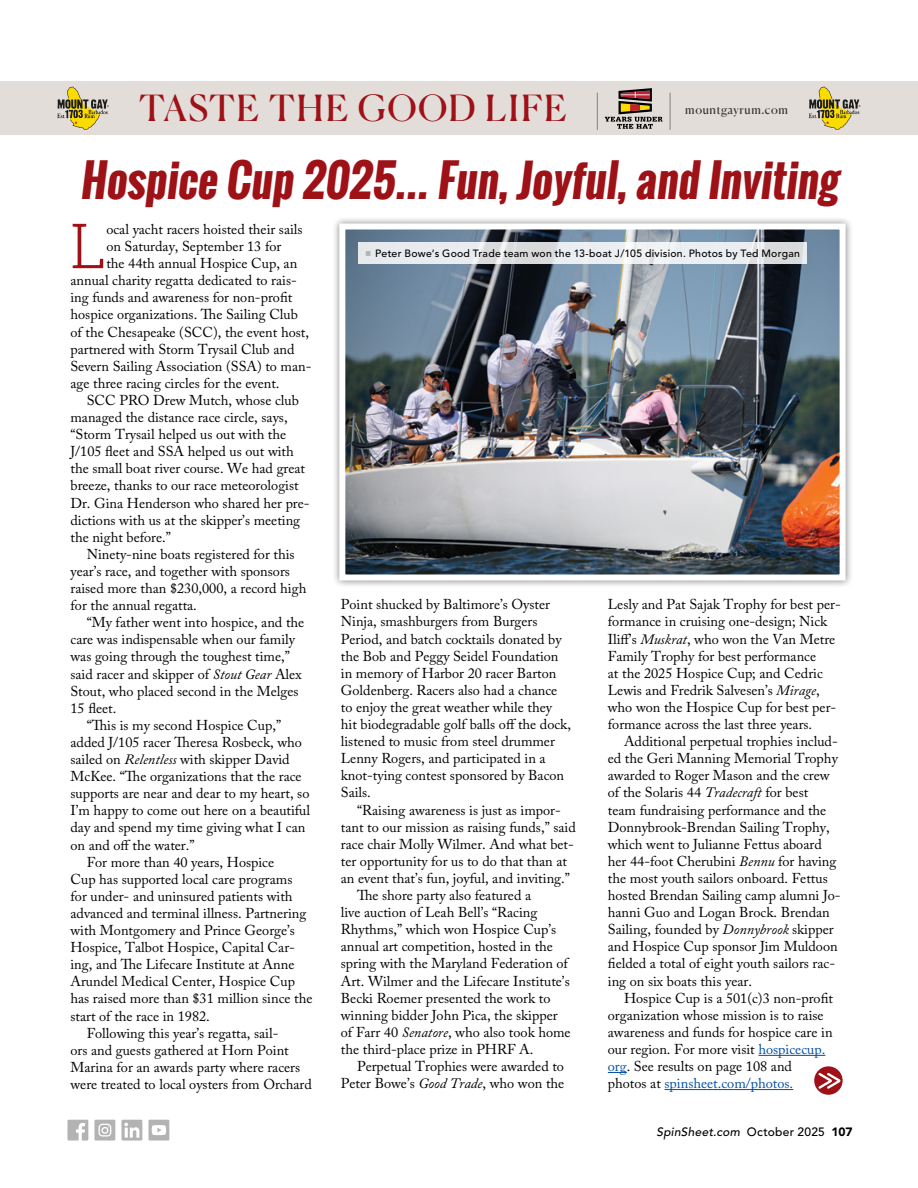
<style>
.page{position:relative;width:918px;height:1188px;background:#fff}
.page>*{position:absolute;margin:0;border:0;box-sizing:border-box;transform-origin:0 0}
.t1{font:300 62.4px "Roboto Slab";color:#9e1117}
.t2{font:700 43.5px "Oswald";color:#9e1117}
.t3{font:36px "Canela";letter-spacing:.045em;color:#9e1117}
.t4{font:14.25px/17.1px "Adobe Caslon Pro";color:#000}
.t5{font:italic 500 12px "Avenir";letter-spacing:.02em;color:#000}
.t6{font:12px "Canela";letter-spacing:.045em;color:#353432}
.t7{font:500 10.5px "Avenir";letter-spacing:.025em;color:#000}
.s1{font-style:italic}
.s2{color:#034ea2}
.s3{font-style:normal}
.s4{font-weight:900;font-style:normal}
</style>
<div class="page">
<svg style="left:94px;top:1120px;width:21px;height:21px"></svg>
<svg style="left:67px;top:1120px;width:21px;height:21px"></svg>
<svg style="left:122px;top:1120px;width:20px;height:21px"></svg>
<svg style="left:149px;top:1120px;width:20px;height:21px"></svg>
<div style="left:0;top:81px;width:918px;height:54px;background:#e2ddd9"></div>
<svg style="left:809px;top:87px;width:52px;height:43px"></svg>
<svg style="left:57px;top:87px;width:52px;height:43px"></svg>
<svg style="left:605px;top:88px;width:58px;height:41px"></svg>
<hr style="left:597px;top:93px;width:1px;height:37px;background:#84807e">
<hr style="left:670px;top:93px;width:1px;height:37px;background:#84807e">
<hr style="left:758px;top:1055px;width:67px;height:1px;background:#034ea2">
<svg style="left:608px;top:1072px;width:19px;height:1px"></svg>
<hr style="left:665px;top:1089px;width:128px;height:1px;background:#034ea2">
<div style="left:332px;top:216px;width:521px;height:372px;background:#000;opacity:.48"></div>
<img style="left:346px;top:230px;width:493px;height:343px">
<div style="left:339px;top:223px;width:507px;height:357px;border:6px solid #fff"></div>
<svg style="left:814px;top:1066px;width:29px;height:29px"></svg>
<svg style="left:816px;top:1071px;width:26px;height:20px"></svg>
<svg style="left:358px;top:242px;width:449px;height:22px;background:#e6e9ec"></svg>
<svg style="left:366px;top:251px;width:5px;height:5px"></svg>
<h3 class="t3" style="left:139px;top:80px;width:429px">TASTE THE GOOD LIFE</h3>
<p class="t6" style="left:685px;top:101px;width:104px">mountgayrum.com</p>
<h2 class="t2" style="left:80px;top:147px;width:768px">Hospice Cup 2025… Fun,Joyful,and Inviting</h2>
<h1 class="t1" style="left:70px;top:203px;width:37px">L</h1>
<p class="t4" style="left:106px;top:221px;width:198px">ocal yacht racers hoisted their sails</p>
<p class="t4" style="left:106px;top:238px;width:177px">on Saturday, September 13 for</p>
<p class="t4" style="left:106px;top:255px;width:192px">the 44th annual Hospice Cup, an</p>
<p class="t4" style="left:70px;top:272px;width:228px">annual charity regatta dedicated to rais-</p>
<p class="t4" style="left:70px;top:289px;width:223px">ing funds and awareness for non-pro!t</p>
<p class="t4" style="left:70px;top:306px;width:229px">hospice organizations. "e Sailing Club</p>
<p class="t4" style="left:70px;top:323px;width:240px">of the Chesapeake (SCC), the event host,</p>
<p class="t4" style="left:70px;top:340px;width:225px">partnered with Storm Trysail Club and</p>
<p class="t4" style="left:70px;top:357px;width:243px">Severn Sailing Association (SSA) to man-</p>
<p class="t4" style="left:70px;top:374px;width:211px">age three racing circles for the event.</p>
<p class="t4" style="left:87px;top:392px;width:214px">SCC PRO Drew Mutch, whose club</p>
<p class="t4" style="left:70px;top:409px;width:219px">managed the distance race circle, says,</p>
<p class="t4" style="left:70px;top:426px;width:217px">“Storm Trysail helped us out with the</p>
<p class="t4" style="left:70px;top:443px;width:225px">J/105 #eet and SSA helped us out with</p>
<p class="t4" style="left:70px;top:460px;width:236px">the small boat river course. We had great</p>
<p class="t4" style="left:70px;top:477px;width:230px">breeze, thanks to our race meteorologist</p>
<p class="t4" style="left:70px;top:494px;width:241px">Dr. Gina Henderson who shared her pre-</p>
<p class="t4" style="left:70px;top:511px;width:231px">dictions with us at the skipper’s meeting</p>
<p class="t4" style="left:70px;top:528px;width:102px">the night before.”</p>
<p class="t4" style="left:87px;top:545px;width:209px">Ninety-nine boats registered for this</p>
<p class="t4" style="left:70px;top:563px;width:221px">year’s race, and together with sponsors</p>
<p class="t4" style="left:70px;top:580px;width:237px">raised more than $230,000, a record high</p>
<p class="t4" style="left:70px;top:597px;width:128px">for the annual regatta.</p>
<p class="t4" style="left:87px;top:614px;width:219px">“My father went into hospice, and the</p>
<p class="t4" style="left:70px;top:631px;width:226px">care was indispensable when our family</p>
<p class="t4" style="left:70px;top:648px;width:221px">was going through the toughest time,”</p>
<p class="t4" style="left:70px;top:665px;width:233px">said racer and skipper of <span class="s1">Stout Gear</span> Alex</p>
<p class="t4" style="left:70px;top:682px;width:230px">Stout, who placed second in the Melges</p>
<p class="t4" style="left:70px;top:699px;width:47px">15 #eet.</p>
<p class="t4" style="left:87px;top:716px;width:196px">“"is is my second Hospice Cup,”</p>
<p class="t4" style="left:70px;top:734px;width:233px">added J/105 racer "eresa Rosbeck, who</p>
<p class="t4" style="left:70px;top:751px;width:221px">sailed on <span class="s1">Relentless</span> with skipper David</p>
<p class="t4" style="left:70px;top:768px;width:233px">McKee. “"e organizations that the race</p>
<p class="t4" style="left:70px;top:785px;width:240px">supports are near and dear to my heart, so</p>
<p class="t4" style="left:70px;top:802px;width:241px">I’m happy to come out here on a beautiful</p>
<p class="t4" style="left:70px;top:819px;width:236px">day and spend my time giving what I can</p>
<p class="t4" style="left:70px;top:836px;width:126px">on and o$ the water.”</p>
<p class="t4" style="left:87px;top:853px;width:189px">For more than 40 years, Hospice</p>
<p class="t4" style="left:70px;top:870px;width:223px">Cup has supported local care programs</p>
<p class="t4" style="left:70px;top:887px;width:224px">for under- and uninsured patients with</p>
<p class="t4" style="left:70px;top:905px;width:237px">advanced and terminal illness. Partnering</p>
<p class="t4" style="left:70px;top:922px;width:226px">with Montgomery and Prince George’s</p>
<p class="t4" style="left:70px;top:939px;width:226px">Hospice, Talbot Hospice, Capital Car-</p>
<p class="t4" style="left:70px;top:956px;width:225px">ing, and "e Lifecare Institute at Anne</p>
<p class="t4" style="left:70px;top:973px;width:226px">Arundel Medical Center, Hospice Cup</p>
<p class="t4" style="left:70px;top:990px;width:244px">has raised more than $31 million since the</p>
<p class="t4" style="left:70px;top:1007px;width:141px">start of the race in 1982.</p>
<p class="t4" style="left:87px;top:1024px;width:193px">Following this year’s regatta, sail-</p>
<p class="t4" style="left:70px;top:1041px;width:220px">ors and guests gathered at Horn Point</p>
<p class="t4" style="left:70px;top:1058px;width:231px">Marina for an awards party where racers</p>
<p class="t4" style="left:70px;top:1076px;width:243px">were treated to local oysters from Orchard</p>
<p class="t7" style="left:375px;top:248px;width:426px">Peter Bowe’s Good Trade team won the 13-boat J/105 division. Photos by Ted Morgan</p>
<p class="t4" style="left:341px;top:596px;width:232px">Point shucked by Baltimore’s Oyster Ninja, smashburgers from Burgers Period, and batch cocktails donated by the Bob and Peggy Seidel Foundation in memory of Harbor 20 racer Barton Goldenberg. Racers also had a chance to enjoy the great weather while they hit biodegradable golf balls o$ the dock, listened to music from steel drummer Lenny Rogers, and participated in a knot-tying contest sponsored by Bacon Sails.</p>
<p class="t4" style="left:357px;top:801px;width:205px">“Raising awareness is just as impor-</p>
<p class="t4" style="left:341px;top:818px;width:236px">tant to our mission as raising funds,” said</p>
<p class="t4" style="left:341px;top:835px;width:235px">race chair Molly Wilmer. And what bet-</p>
<p class="t4" style="left:341px;top:852px;width:228px">ter opportunity for us to do that than at</p>
<p class="t4" style="left:341px;top:869px;width:231px">an event that’s fun, joyful, and inviting.”</p>
<p class="t4" style="left:357px;top:887px;width:176px">"e shore party also featured a</p>
<p class="t4" style="left:341px;top:904px;width:198px">live auction of Leah Bell’s “Racing</p>
<p class="t4" style="left:341px;top:921px;width:217px">Rhythms,” which won Hospice Cup’s</p>
<p class="t4" style="left:341px;top:938px;width:214px">annual art competition, hosted in the</p>
<p class="t4" style="left:341px;top:955px;width:229px">spring with the Maryland Federation of</p>
<p class="t4" style="left:341px;top:972px;width:230px">Art. Wilmer and the Lifecare Institute’s</p>
<p class="t4" style="left:341px;top:989px;width:211px">Becki Roemer presented the work to</p>
<p class="t4" style="left:341px;top:1006px;width:218px">winning bidder John Pica, the skipper</p>
<p class="t4" style="left:341px;top:1023px;width:231px">of Farr 40 <span class="s1">Senatore</span>, who also took home</p>
<p class="t4" style="left:341px;top:1040px;width:194px">the third-place prize in PHRF A.</p>
<p class="t4" style="left:357px;top:1058px;width:208px">Perpetual Trophies were awarded to</p>
<p class="t4" style="left:341px;top:1075px;width:225px">Peter Bowe’s <span class="s1">Good Trade</span>, who won the</p>
<p class="t4" style="left:608px;top:596px;width:234px">Lesly and Pat Sajak Trophy for best per&shy;formance in cruising one-design; Nick Ili$’s <span class="s1">Muskrat</span>, who won the Van Metre Family Trophy for best performance<br>at the 2025 Hospice Cup; and Cedric Lewis and Fredrik Salvesen’s <span class="s1">Mirage</span>, who won the Hospice Cup for best per&shy;formance across the last three years.</p>
<p class="t4" style="left:608px;top:733px;width:234px;text-indent:16px">Additional perpetual trophies includ&shy;ed the Geri Manning Memorial Trophy awarded to Roger Mason and the crew of the Solaris 44 <span class="s1">Tradecraft</span> for best<br>team fundraising performance and the Donnybrook-Brendan Sailing Trophy, which went to Julianne Fettus aboard her 44-foot Cherubini <span class="s1">Bennu</span> for having the most youth sailors onboard. Fettus hosted Brendan Sailing camp alumni Jo&shy;hanni Guo and Logan Brock. Brendan Sailing, founded by <span class="s1">Donnybrook</span> skipper and Hospice Cup sponsor Jim Muldoon !elded a total of eight youth sailors rac&shy;ing on six boats this year.</p>
<p class="t4" style="left:608px;top:989px;width:227px;text-indent:16px">Hospice Cup is a 501(c)3 non-pro!t organization whose mission is to raise awareness and funds for hospice care in our region. For more visit <span class="s2">hospicecup. org</span>. See results on page 108 and photos at <span class="s2">spinsheet.com/photos.</span></p>
<p class="t5" style="left:657px;top:1125px;width:198px">SpinSheet.com <span class="s3">October 2025</span> <span class="s4">107</span></p>
</div>
